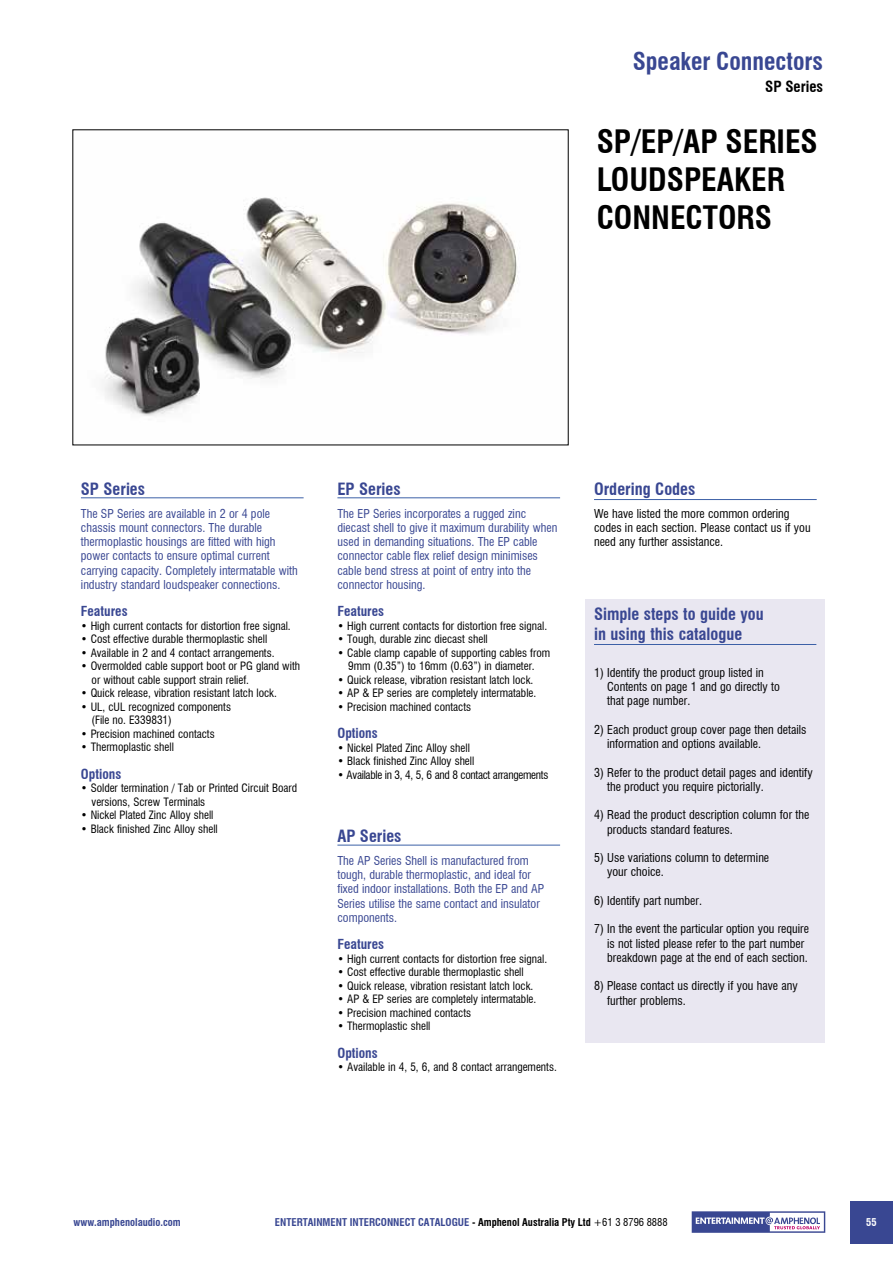
<style>
.page{position:relative;width:893px;height:1263px;background:#fff}
.page>*{position:absolute;margin:0;border:0;box-sizing:border-box;transform-origin:0 0}
.t1{font:700 condensed 31.5px/37.8px "Swiss 721 BT";color:#000}
.t2{font:700 condensed 24px "Swiss 721 BT";color:#394792}
.t3{font:700 condensed 16.5px/19.5px "Swiss 721 BT";color:#394792}
.t4{font:700 condensed 15px "Swiss 721 BT";color:#000}
.t5{font:700 condensed 13.5px "Swiss 721 BT";color:#394792}
.t6{font:condensed 12px/14.2px "Swiss 721 BT";color:#000}
.t7{font:condensed 12px/14.2px "Swiss 721 BT";color:#394792}
.t8{font:condensed 11.25px/13.5px "Swiss 721 BT";color:#000}
.t9{font:condensed 11.25px "Swiss 721 BT";letter-spacing:-.025em;color:#000}
.t10{font:700 condensed 10.5px "Swiss 721 BT";color:#394792}
.t11{font:700 condensed 10.5px "Swiss 721 BT";color:#fff}
.s1{color:#000}
.s2{font-weight:400;color:#000}
</style>
<div class="page">
<div style="left:850px;top:1201px;width:43px;height:42px;background:#394792"></div>
<svg style="left:692px;top:1211px;width:133px;height:22px"></svg>
<div style="left:585px;top:599px;width:240px;height:444px;background:#e9e7f1"></div>
<hr style="left:594px;top:644px;width:222px;height:1px;background:#3c60a7">
<img style="left:104px;top:197px;width:414px;height:219px">
<hr style="left:81px;top:498px;width:223px;height:1px;background:#3c60a7">
<hr style="left:337px;top:498px;width:223px;height:1px;background:#3c60a7">
<hr style="left:337px;top:845px;width:223px;height:1px;background:#3c60a7">
<hr style="left:594px;top:499px;width:223px;height:1px;background:#3c60a7">
<h2 class="t2" style="left:633px;top:47px;width:192px">Speaker Connectors</h2>
<h3 class="t4" style="left:765px;top:77px;width:59px">SP Series</h3>
<h1 class="t1" style="left:597px;top:123px;width:223px">SP/EP/AP SERIES<br>LOUDSPEAKER<br>CONNECTORS</h1>
<h3 class="t3" style="left:81px;top:479px;width:66px">SP Series</h3>
<p class="t7" style="left:81px;top:506px;width:218px">The SP Series are available in 2 or 4 pole chassis mount connectors. The durable thermoplastic housings are fitted with high power contacts to ensure optimal current carrying capacity. Completely intermatable with industry standard loudspeaker connections.</p>
<p class="t5" style="left:81px;top:603px;width:48px">Features</p>
<p class="t8" style="left:81px;top:619px;width:211px">• High current contacts for distortion free signal.</p>
<p class="t8" style="left:81px;top:632px;width:188px">• Cost effective durable thermoplastic shell</p>
<p class="t8" style="left:81px;top:646px;width:195px">• Available in 2 and 4 contact arrangements.</p>
<p class="t8" style="left:92px;top:659px;width:210px;text-indent:-11px">• Overmolded cable support boot or PG gland with or without cable support strain relief.</p>
<p class="t8" style="left:81px;top:686px;width:197px">• Quick release, vibration resistant latch lock.</p>
<p class="t8" style="left:92px;top:700px;width:141px;text-indent:-11px">• UL, cUL recognized components (File no. E339831)</p>
<p class="t8" style="left:81px;top:727px;width:135px">• Precision machined contacts</p>
<p class="t8" style="left:81px;top:740px;width:95px">• Thermoplastic shell</p>
<p class="t5" style="left:81px;top:766px;width:42px">Options</p>
<p class="t8" style="left:92px;top:781px;width:207px;text-indent:-11px">• Solder termination / Tab or Printed Circuit Board versions, Screw Terminals</p>
<p class="t8" style="left:81px;top:808px;width:134px">• Nickel Plated Zinc Alloy shell</p>
<p class="t8" style="left:81px;top:822px;width:138px">• Black finished Zinc Alloy shell</p>
<h3 class="t3" style="left:337px;top:479px;width:65px">EP Series</h3>
<p class="t7" style="left:337px;top:506px;width:222px">The EP Series incorporates a rugged zinc diecast shell to give it maximum durability when used in demanding situations. The EP cable connector cable flex relief design minimises cable bend stress at point of entry into the connector housing.</p>
<p class="t5" style="left:337px;top:603px;width:48px">Features</p>
<p class="t8" style="left:337px;top:619px;width:211px">• High current contacts for distortion free signal.</p>
<p class="t8" style="left:337px;top:632px;width:152px">• Tough, durable zinc diecast shell</p>
<p class="t8" style="left:337px;top:646px;width:214px;text-align:center">• Cable clamp capable of supporting cables from<br>9mm (0.35”) to 16mm (0.63”) in diameter.</p>
<p class="t8" style="left:337px;top:673px;width:197px">• Quick release, vibration resistant latch lock.</p>
<p class="t8" style="left:337px;top:686px;width:200px">• AP &amp; EP series are completely intermatable.</p>
<p class="t8" style="left:337px;top:700px;width:135px">• Precision machined contacts</p>
<p class="t5" style="left:337px;top:725px;width:42px">Options</p>
<p class="t8" style="left:337px;top:741px;width:134px">• Nickel Plated Zinc Alloy shell</p>
<p class="t8" style="left:337px;top:754px;width:138px">• Black finished Zinc Alloy shell</p>
<p class="t9" style="left:337px;top:768px;width:212px">• Available in 3, 4, 5, 6 and 8 contact arrangements</p>
<h3 class="t3" style="left:337px;top:826px;width:66px">AP Series</h3>
<p class="t7" style="left:337px;top:853px;width:208px">The AP Series Shell is manufactured from tough, durable thermoplastic, and ideal for fixed indoor installations. Both the EP and AP Series utilise the same contact and insulator components.</p>
<p class="t5" style="left:337px;top:936px;width:48px">Features</p>
<p class="t8" style="left:337px;top:952px;width:211px">• High current contacts for distortion free signal.</p>
<p class="t8" style="left:337px;top:965px;width:188px">• Cost effective durable thermoplastic shell</p>
<p class="t8" style="left:337px;top:979px;width:197px">• Quick release, vibration resistant latch lock.</p>
<p class="t8" style="left:337px;top:992px;width:200px">• AP &amp; EP series are completely intermatable.</p>
<p class="t8" style="left:337px;top:1006px;width:135px">• Precision machined contacts</p>
<p class="t8" style="left:337px;top:1019px;width:95px">• Thermoplastic shell</p>
<p class="t5" style="left:337px;top:1045px;width:42px">Options</p>
<p class="t8" style="left:337px;top:1060px;width:221px">• Available in 4, 5, 6, and 8 contact arrangements.</p>
<h3 class="t3" style="left:594px;top:479px;width:103px">Ordering Codes</h3>
<p class="t6" style="left:594px;top:506px;width:218px">We have listed the more common ordering codes in each section. Please contact us if you need any further assistance.</p>
<h3 class="t3" style="left:594px;top:605px;width:171px">Simple steps to guide you in using this catalogue</h3>
<p class="t6" style="left:607px;top:665px;width:174px;text-indent:-13px">1) Identify the product group listed in<br>Contents on page 1 and go directly to that page number.</p>
<p class="t6" style="left:607px;top:722px;width:201px;text-indent:-13px">2) Each product group cover page then details information and options available.</p>
<p class="t6" style="left:607px;top:765px;width:207px;text-indent:-13px">3) Refer to the product detail pages and identify the product you require pictorially.</p>
<p class="t6" style="left:607px;top:808px;width:204px;text-indent:-13px">4) Read the product description column for the products standard features.</p>
<p class="t6" style="left:607px;top:851px;width:164px;text-indent:-13px">5) Use variations column to determine your choice.</p>
<p class="t6" style="left:594px;top:893px;width:109px">6) Identify part number.</p>
<p class="t6" style="left:607px;top:922px;width:203px;text-indent:-13px">7) In the event the particular option you require is not listed please refer to the part number breakdown page at the end of each section.</p>
<p class="t6" style="left:607px;top:979px;width:192px;text-indent:-13px">8) Please contact us directly if you have any further problems.</p>
<p class="t10" style="left:74px;top:1216px;width:109px">www.amphenolaudio.com</p>
<p class="t10" style="left:275px;top:1216px;width:394px">ENTERTAINMENT INTERCONNECT CATALOGUE <span class="s1">- Amphenol Australia Pty Ltd</span> <span class="s2">+61 3 8796 8888</span></p>
<p class="t11" style="left:866px;top:1216px;width:12px">55</p>
</div>
